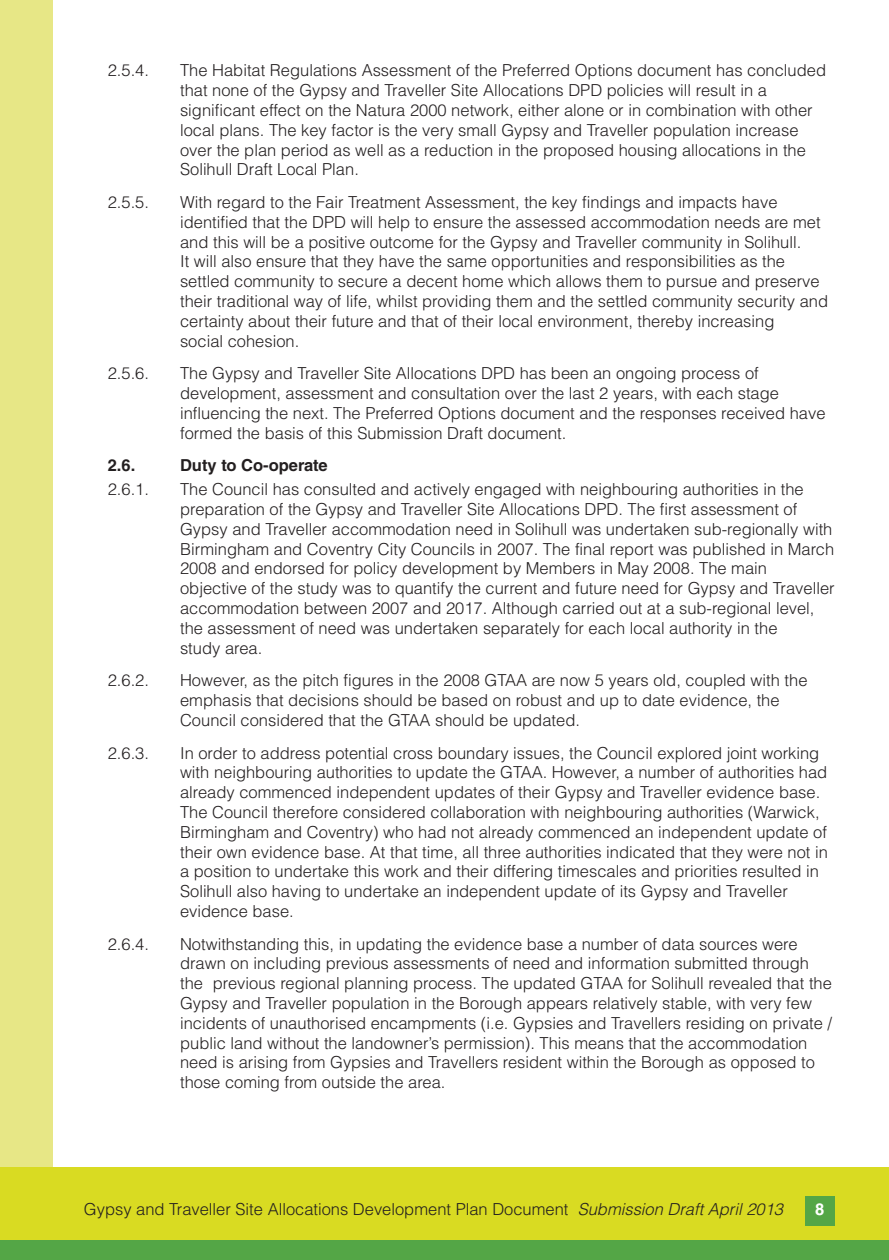
<style>
.page{position:relative;width:889px;height:1260px;background:#fff}
.page>*{position:absolute;margin:0;border:0;box-sizing:border-box;transform-origin:0 0}
.t1{font:300 16.5px/19.8px "Helvetica LT Std";color:#231f20}
.t2{font:700 16.5px "Helvetica LT Std";color:#231f20}
.t3{font:700 16.5px "Helvetica LT Std";color:#fff}
.s1{font-style:italic}
</style>
<div class="page">
<div style="left:0;top:0;width:52px;height:1259px;background:#e7e786"></div>
<div style="left:0;top:1166px;width:889px;height:77px;background:#d9db22"></div>
<div style="left:0;top:1239px;width:889px;height:20px;background:#54a646"></div>
<div style="left:805px;top:1195px;width:30px;height:30px;background:#54a646"></div>
<p class="t1" style="left:108px;top:62px;width:43px">2.5.4.</p>
<p class="t1" style="left:180px;top:62px;width:647px">The Habitat Regulations Assessment of the Preferred Options document has concluded that none of the Gypsy and Traveller Site Allocations DPD policies will result in a significant effect on the Natura 2000 network, either alone or in combination with other local plans. The key factor is the very small Gypsy and Traveller population increase over the plan period as well as a reduction in the proposed housing allocations in the Solihull Draft Local Plan.</p>
<p class="t1" style="left:108px;top:194px;width:43px">2.5.5.</p>
<p class="t1" style="left:180px;top:194px;width:649px">With regard to the Fair Treatment Assessment, the key findings and impacts have identified that the DPD will help to ensure the assessed accommodation needs are met and this will be a positive outcome for the Gypsy and Traveller community in Solihull.<br>It will also ensure that they have the same opportunities and responsibilities as the settled community to secure a decent home which allows them to pursue and preserve their traditional way of life, whilst providing them and the settled community security and certainty about their future and that of their local environment, thereby increasing<br>social cohesion.</p>
<p class="t1" style="left:108px;top:365px;width:43px">2.5.6.</p>
<p class="t1" style="left:180px;top:365px;width:647px">The Gypsy and Traveller Site Allocations DPD has been an ongoing process of development, assessment and consultation over the last 2 years, with each stage influencing the next. The Preferred Options document and the responses received have formed the basis of this Submission Draft document.</p>
<p class="t2" style="left:108px;top:459px;width:29px">2.6.</p>
<p class="t2" style="left:180px;top:459px;width:149px">Duty to Co-operate</p>
<p class="t1" style="left:108px;top:481px;width:43px">2.6.1.</p>
<p class="t1" style="left:180px;top:481px;width:656px">The Council has consulted and actively engaged with neighbouring authorities in the preparation of the Gypsy and Traveller Site Allocations DPD. The first assessment of Gypsy and Traveller accommodation need in Solihull was undertaken sub-regionally with Birmingham and Coventry City Councils in 2007. The final report was published in March 2008 and endorsed for policy development by Members in May 2008. The main objective of the study was to quantify the current and future need for Gypsy and Traveller accommodation between 2007 and 2017. Although carried out at a sub-regional level, the assessment of need was undertaken separately for each local authority in the<br>study area.</p>
<p class="t1" style="left:108px;top:672px;width:43px">2.6.2.</p>
<p class="t1" style="left:180px;top:672px;width:629px">However, as the pitch figures in the 2008 GTAA are now 5 years old, coupled with the emphasis that decisions should be based on robust and up to date evidence, the<br>Council considered that the GTAA should be updated.</p>
<p class="t1" style="left:108px;top:744px;width:43px">2.6.3.</p>
<p class="t1" style="left:180px;top:744px;width:649px">In order to address potential cross boundary issues, the Council explored joint working with neighbouring authorities to update the GTAA. However, a number of authorities had already commenced independent updates of their Gypsy and Traveller evidence base.<br>The Council therefore considered collaboration with neighbouring authorities (Warwick, Birmingham and Coventry) who had not already commenced an independent update of their own evidence base. At that time, all three authorities indicated that they were not in a position to undertake this work and their differing timescales and priorities resulted in Solihull also having to undertake an independent update of its Gypsy and Traveller evidence base.</p>
<p class="t1" style="left:108px;top:935px;width:43px">2.6.4.</p>
<p class="t1" style="left:180px;top:935px;width:653px">Notwithstanding this, in updating the evidence base a number of data sources were drawn on including previous assessments of need and information submitted through the previous regional planning process. The updated GTAA for Solihull revealed that the Gypsy and Traveller population in the Borough appears relatively stable, with very few incidents of unauthorised encampments (i.e. Gypsies and Travellers residing on private / public land without the landowner’s permission). This means that the accommodation need is arising from Gypsies and Travellers resident within the Borough as opposed to those coming from outside the area.</p>
<p class="t1" style="left:84px;top:1200px;width:701px">Gypsy and Traveller Site Allocations Development Plan Document <span class="s1">Submission Draft April 2013</span></p>
<p class="t3" style="left:815px;top:1202px;width:11px">8</p>
</div>
